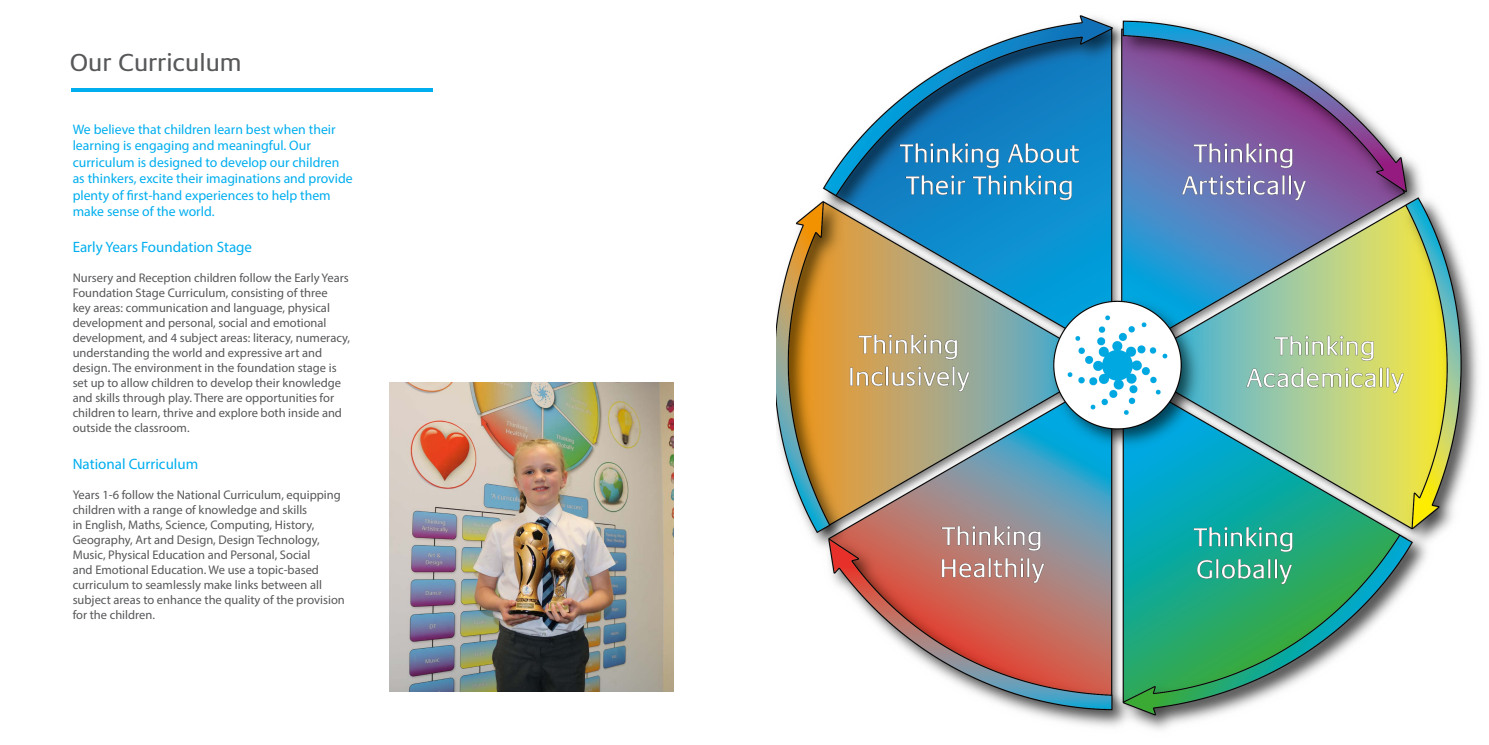
<style>
.page{position:relative;width:1489px;height:745px;background:#fff}
.page>*{position:absolute;margin:0;border:0;box-sizing:border-box;transform-origin:0 0}
.t1{font:25px "Praxis LT Pro";color:#57585a}
.t2{font:15px "Myriad Pro";color:#00aeef}
.t3{font:13.75px/16.5px "Myriad Pro";color:#00aeef}
.t4{font:12.5px/15px "Myriad Pro";color:#57585a}
</style>
<div class="page">
<img style="left:776px;top:15px;width:703px;height:715px">
<hr style="left:71px;top:89px;width:361px;height:3px;background:#00aeef">
<img style="left:390px;top:382px;width:283px;height:309px">
<p class="t1" style="left:70px;top:48px;width:174px">Our Curriculum</p>
<p class="t3" style="left:73px;top:120px;width:281px">We believe that children learn best when their learning is engaging and meaningful. Our curriculum is designed to develop our children as thinkers, excite their imaginations and provide plenty of first-hand experiences to help them make sense of the world.</p>
<p class="t2" style="left:73px;top:238px;width:181px">Early Years Foundation Stage</p>
<p class="t4" style="left:73px;top:270px;width:279px">Nursery and Reception children follow the Early Years Foundation Stage Curriculum, consisting of three<br>key areas: communication and language, physical development and personal, social and emotional development, and 4 subject areas: literacy, numeracy, understanding the world and expressive art and design. The environment in the foundation stage is set up to allow children to develop their knowledge and skills through play. There are opportunities for children to learn, thrive and explore both inside and outside the classroom.</p>
<p class="t2" style="left:73px;top:454px;width:127px">National Curriculum</p>
<p class="t4" style="left:73px;top:486px;width:273px">Years 1-6 follow the National Curriculum, equipping children with a range of knowledge and skills<br>in English, Maths, Science, Computing, History, Geography, Art and Design, Design Technology, Music, Physical Education and Personal, Social<br>and Emotional Education. We use a topic-based curriculum to seamlessly make links between all subject areas to enhance the quality of the provision for the children.</p>
</div>
